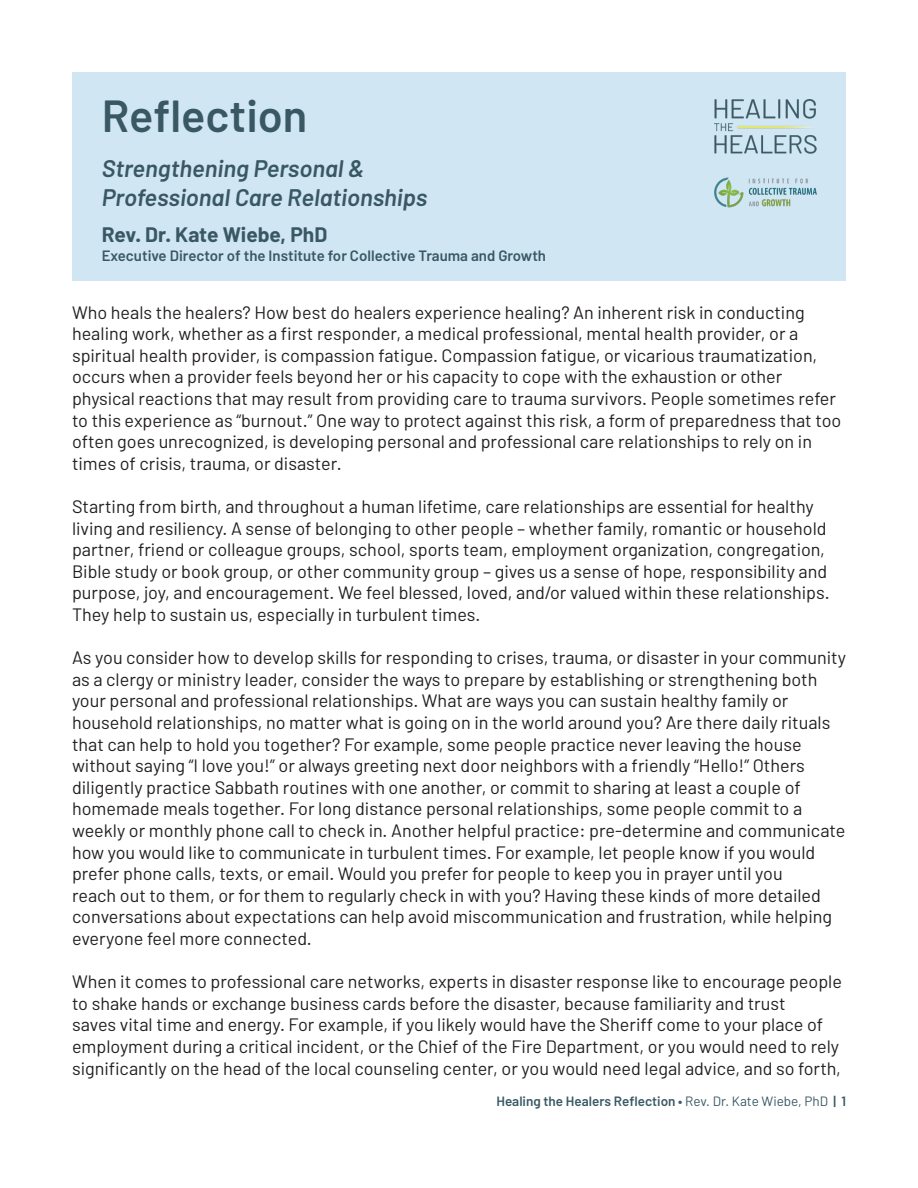
<style>
.page{position:relative;width:918px;height:1188px;background:#fff}
.page>*{position:absolute;margin:0;border:0;box-sizing:border-box;transform-origin:0 0}
.t1{font:600 45px "Barlow";color:#395864}
.t2{font:italic 600 24px "Barlow";color:#395864}
.t3{font:700 21px "Barlow";color:#395864}
.t4{font:18px/21.6px "Barlow";color:#231f20}
.t5{font:600 15px "Barlow";color:#395864}
.t6{font:600 13.5px "Barlow";color:#395964}
.s1{font-weight:400}
</style>
<div class="page">
<div style="left:72px;top:72px;width:774px;height:209px;background:#d0e6f3"></div>
<img style="left:714px;top:99px;width:103px;height:55px">
<img style="left:714px;top:177px;width:103px;height:31px">
<p class="t1" style="left:102px;top:88px;width:207px">Reflection</p>
<p class="t2" style="left:102px;top:153px;width:264px">Strengthening Personal &amp;</p>
<p class="t2" style="left:102px;top:182px;width:327px">Professional Care Relationships</p>
<p class="t3" style="left:102px;top:221px;width:227px">Rev. Dr. Kate Wiebe, PhD</p>
<p class="t5" style="left:102px;top:246px;width:446px">Executive Director of the Institute for Collective Trauma and Growth</p>
<p class="t4" style="left:72px;top:301px;width:771px">Who heals the healers? How best do healers experience healing? An inherent risk in conducting healing work, whether as a first responder, a medical professional, mental health provider, or a spiritual health provider, is compassion fatigue. Compassion fatigue, or vicarious traumatization, occurs when a provider feels beyond her or his capacity to cope with the exhaustion or other physical reactions that may result from providing care to trauma survivors. People sometimes refer to this experience as “burnout.” One way to protect against this risk, a form of preparedness that too often goes unrecognized, is developing personal and professional care relationships to rely on in times of crisis, trauma, or disaster.</p>
<p class="t4" style="left:72px;top:495px;width:759px">Starting from birth, and throughout a human lifetime, care relationships are essential for healthy living and resiliency. A sense of belonging to other people – whether family, romantic or household partner, friend or colleague groups, school, sports team, employment organization, congregation, Bible study or book group, or other community group – gives us a sense of hope, responsibility and purpose, joy, and encouragement. We feel blessed, loved, and/or valued within these relationships.<br>They help to sustain us, especially in turbulent times.</p>
<p class="t4" style="left:72px;top:646px;width:776px">As you consider how to develop skills for responding to crises, trauma, or disaster in your community as a clergy or ministry leader, consider the ways to prepare by establishing or strengthening both your personal and professional relationships. What are ways you can sustain healthy family or household relationships, no matter what is going on in the world around you? Are there daily rituals that can help to hold you together? For example, some people practice never leaving the house without saying “I love you!” or always greeting next door neighbors with a friendly “Hello!” Others diligently practice Sabbath routines with one another, or commit to sharing at least a couple of homemade meals together. For long distance personal relationships, some people commit to a weekly or monthly phone call to check in. Another helpful practice: pre-determine and communicate how you would like to communicate in turbulent times. For example, let people know if you would prefer phone calls, texts, or email. Would you prefer for people to keep you in prayer until you<br>reach out to them, or for them to regularly check in with you? Having these kinds of more detailed conversations about expectations can help avoid miscommunication and frustration, while helping everyone feel more connected.</p>
<p class="t4" style="left:72px;top:970px;width:772px">When it comes to professional care networks, experts in disaster response like to encourage people to shake hands or exchange business cards before the disaster, because familiarity and trust<br>saves vital time and energy. For example, if you likely would have the Sheriff come to your place of employment during a critical incident, or the Chief of the Fire Department, or you would need to rely significantly on the head of the local counseling center, or you would need legal advice, and so forth,</p>
<p class="t6" style="left:496px;top:1093px;width:351px">Healing the Healers Reflection • <span class="s1">Rev. Dr. Kate Wiebe, PhD</span> | 1</p>
</div>
